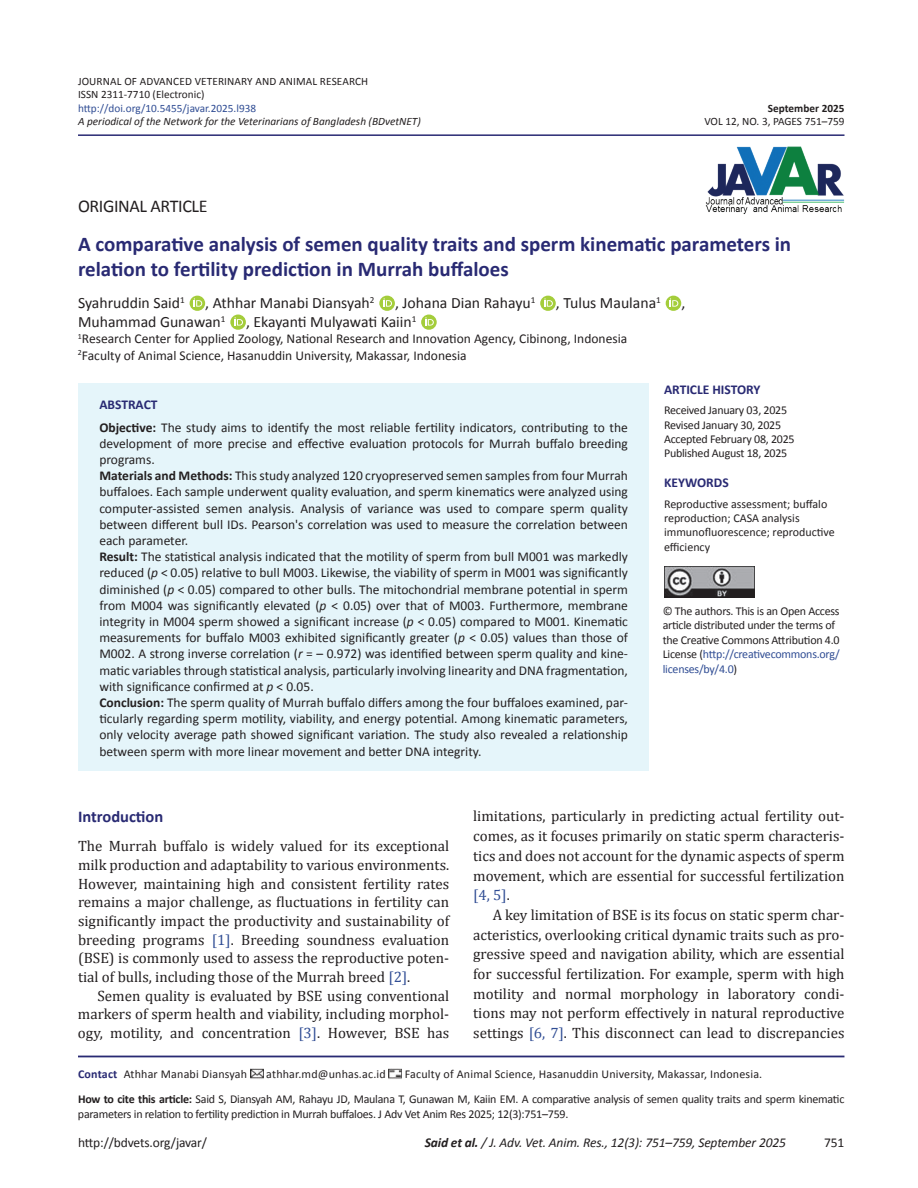
<style>
.page{position:relative;width:918px;height:1188px;background:#fff}
.page>*{position:absolute;margin:0;border:0;box-sizing:border-box;transform-origin:0 0}
.t1{font:700 21px/25.2px "Calibri";color:#292a73}
.t2{font:18px "Calibri";letter-spacing:-.02em;color:#231f20}
.t3{font:700 16.5px "Calibri";color:#292a73}
.t4{font:15.75px "Calibri";color:#231f20}
.t5{font:15px/19.6px "Cambria";color:#231f20;text-align:justify}
.t6{font:13.5px/16.2px "Calibri";color:#231f20}
.t7{font:italic 13.5px "Calibri";letter-spacing:-.01em;color:#231f20}
.t8{font:700 13.5px "Calibri";color:#292a73}
.t9{font:12px/14.4px "Calibri";letter-spacing:-.02em;color:#231f20}
.t10{font:12px/14.4px "Calibri";color:#231f20}
.t11{font:12px "Calibri";letter-spacing:.015em;color:#231f20}
.t12{font:11.25px/13.5px "Calibri";color:#231f20}
.t13{font:italic 11.25px "Calibri";color:#231f20}
.t14{font:11.25px "Calibri";color:#304d94}
.t15{font:700 11.25px "Calibri";color:#231f20}
.s1{font-weight:700;color:#292a73}
.s2{font-weight:700}
.s3{font-style:italic}
.s4{color:#304d94}
</style>
<div class="page">
<hr style="left:78px;top:134px;width:767px;height:2px;background:#292a73">
<svg style="left:193px;top:295px;width:12px;height:16px"></svg>
<svg style="left:189px;top:296px;width:16px;height:15px"></svg>
<svg style="left:194px;top:298px;width:8px;height:9px"></svg>
<svg style="left:379px;top:295px;width:16px;height:16px"></svg>
<svg style="left:379px;top:296px;width:16px;height:15px"></svg>
<svg style="left:384px;top:298px;width:8px;height:9px"></svg>
<svg style="left:540px;top:295px;width:16px;height:6px"></svg>
<svg style="left:540px;top:296px;width:16px;height:15px"></svg>
<svg style="left:544px;top:298px;width:9px;height:9px"></svg>
<svg style="left:665px;top:295px;width:16px;height:16px"></svg>
<svg style="left:666px;top:296px;width:15px;height:15px"></svg>
<svg style="left:670px;top:298px;width:8px;height:9px"></svg>
<svg style="left:230px;top:314px;width:16px;height:16px"></svg>
<svg style="left:235px;top:317px;width:8px;height:9px"></svg>
<svg style="left:421px;top:314px;width:16px;height:16px"></svg>
<svg style="left:425px;top:317px;width:9px;height:9px"></svg>
<hr style="left:78px;top:1056px;width:766px;height:1px;background:#292a73">
<svg style="left:250px;top:1068px;width:13px;height:11px"></svg>
<svg style="left:389px;top:1068px;width:13px;height:11px"></svg>
<img style="left:705px;top:146px;width:140px;height:69px">
<div style="left:78px;top:384px;width:571px;height:387px;background:#e5f5fa"></div>
<img style="left:664px;top:567px;width:91px;height:30px">
<p class="t12" style="left:78px;top:74px;width:292px">JOURNAL OF ADVANCED VETERINARY AND ANIMAL RESEARCH<br>ISSN 2311-7710 (Electronic)</p>
<p class="t14" style="left:78px;top:101px;width:180px">http://doi.org/10.5455/javar.2025.l938</p>
<p class="t15" style="left:768px;top:101px;width:78px">September 2025</p>
<p class="t13" style="left:78px;top:115px;width:344px">A periodical of the Network for the Veterinarians of Bangladesh (BDvetNET)</p>
<p class="t12" style="left:704px;top:114px;width:142px">VOL 12, NO. 3, PAGES 751–759</p>
<h2 class="t2" style="left:78px;top:195px;width:131px">ORIGINAL ARTICLE</h2>
<h1 class="t1" style="left:78px;top:230px;width:715px">A comparative analysis of semen quality traits and sperm kinematic parameters in relation to fertility prediction in Murrah buffaloes</h1>
<p class="t4" style="left:78px;top:293px;width:108px">Syahruddin Said<sup>1</sup></p>
<p class="t4" style="left:205px;top:293px;width:171px">, Athhar Manabi Diansyah<sup>2</sup></p>
<p class="t4" style="left:395px;top:293px;width:142px">, Johana Dian Rahayu<sup>1</sup></p>
<p class="t4" style="left:556px;top:293px;width:106px">, Tulus Maulana<sup>1</sup></p>
<p class="t4" style="left:681px;top:293px;width:5px">,</p>
<p class="t4" style="left:78px;top:312px;width:149px">Muhammad Gunawan<sup>1</sup></p>
<p class="t4" style="left:246px;top:312px;width:172px">, Ekayanti Mulyawati Kaiin<sup>1</sup></p>
<p class="t6" style="left:78px;top:330px;width:551px"><sup>1</sup>Research Center for Applied Zoology, National Research and Innovation Agency, Cibinong, Indonesia<br><sup>2</sup>Faculty of Animal Science, Hasanuddin University, Makassar, Indonesia</p>
<p class="t6" style="left:99px;top:393px;width:530px;line-height:22.2px"><span class="s1">ABSTRACT<br></span><span class="s2">Objective:</span> The study aims to identify the most reliable fertility indicators, contributing to the</p>
<p class="t6" style="left:99px;top:435px;width:530px">development of more precise and effective evaluation protocols for Murrah buffalo breeding programs.<br><span class="s2">Materials and Methods:</span> This study analyzed 120 cryopreserved semen samples from four Murrah buffaloes. Each sample underwent quality evaluation, and sperm kinematics were analyzed using computer-assisted semen analysis. Analysis of variance was used to compare sperm quality between different bull IDs. Pearson's correlation was used to measure the correlation between each parameter.<br><span class="s2">Result:</span> The statistical analysis indicated that the motility of sperm from bull M001 was markedly reduced (<span class="s3">p</span> &lt; 0.05) relative to bull M003. Likewise, the viability of sperm in M001 was significantly diminished (<span class="s3">p</span> &lt; 0.05) compared to other bulls. The mitochondrial membrane potential in sperm from M004 was significantly elevated (<span class="s3">p</span> &lt; 0.05) over that of M003. Furthermore, membrane integrity in M004 sperm showed a significant increase (<span class="s3">p</span> &lt; 0.05) compared to M001. Kinematic measurements for buffalo M003 exhibited significantly greater (<span class="s3">p</span> &lt; 0.05) values than those of M002. A strong inverse correlation (<span class="s3">r</span> = – 0.972) was identified between sperm quality and kine&shy;matic variables through statistical analysis, particularly involving linearity and DNA fragmentation, with significance confirmed at <span class="s3">p</span> &lt; 0.05.<br><span class="s2">Conclusion:</span> The sperm quality of Murrah buffalo differs among the four buffaloes examined, par&shy;ticularly regarding sperm motility, viability, and energy potential. Among kinematic parameters, only velocity average path showed significant variation. The study also revealed a relationship between sperm with more linear movement and better DNA integrity.</p>
<p class="t8" style="left:664px;top:381px;width:98px">ARTICLE HISTORY</p>
<p class="t9" style="left:664px;top:403px;width:132px">Received January 03, 2025<br>Revised January 30, 2025<br>Accepted February 08, 2025<br>Published August 18, 2025</p>
<p class="t8" style="left:664px;top:474px;width:66px">KEYWORDS</p>
<p class="t10" style="left:664px;top:496px;width:172px">Reproductive assessment; buffalo reproduction; CASA analysis immunofluorescence; reproductive efficiency</p>
<p class="t9" style="left:663px;top:603px;width:179px">© The authors. This is an Open Access article distributed under the terms of the Creative Commons Attribution 4.0<br>License (<span class="s4">http://creativecommons.org/ licenses/by/4.0</span>)</p>
<p class="t3" style="left:78px;top:806px;width:87px">Introduction</p>
<p class="t5" style="left:78px;top:837px;width:373px;line-height:18.6px">The Murrah buffalo is widely valued for its exceptional milk production and adaptability to various environments.<br>However, maintaining high and consistent fertility rates remains a major challenge, as fluctuations in fertility can significantly impact the productivity and sustainability of breeding programs <span class="s4">[1]</span>. Breeding soundness evaluation (BSE) is commonly used to assess the reproductive poten&shy;tial of bulls, including those of the Murrah breed <span class="s4">[2]</span>.</p>
<p class="t5" style="left:78px;top:986px;width:373px;line-height:18.8px;text-indent:20px">Semen quality is evaluated by BSE using conventional markers of sperm health and viability, including morphol&shy;ogy, motility, and concentration <span class="s4">[3]</span>. However, BSE has</p>
<p class="t5" style="left:473px;top:806px;width:373px">limitations, particularly in predicting actual fertility out&shy;comes, as it focuses primarily on static sperm characteris&shy;tics and does not account for the dynamic aspects of sperm movement, which are essential for successful fertilization <span class="s4">[4, 5]</span>.</p>
<p class="t5" style="left:473px;top:905px;width:373px;text-indent:19px">A key limitation of BSE is its focus on static sperm char&shy;acteristics, overlooking critical dynamic traits such as pro&shy;gressive speed and navigation ability, which are essential for successful fertilization. For example, sperm with high motility and normal morphology in laboratory condi&shy;tions may not perform effectively in natural reproductive settings <span class="s4">[6, 7]</span>. This disconnect can lead to discrepancies</p>
<p class="t9" style="left:78px;top:1061px;width:768px;line-height:24.9px;text-indent:327px">Faculty of Animal Science, Hasanuddin University, Makassar, Indonesia.<br><span class="s2">How to cite this article:</span> Said S, Diansyah AM, Rahayu JD, Maulana T, Gunawan M, Kaiin EM. A comparative analysis of semen quality traits and sperm kinematic</p>
<p class="t9" style="left:78px;top:1106px;width:492px">parameters in relation to fertility prediction in Murrah buffaloes. J Adv Vet Anim Res 2025; 12(3):751–759.</p>
<p class="t11" style="left:78px;top:1067px;width:171px"><span class="s1">Contact</span> Athhar Manabi Diansyah</p>
<p class="t11" style="left:266px;top:1067px;width:121px">athhar.md@unhas.ac.id</p>
<p class="t6" style="left:78px;top:1133px;width:131px">http://bdvets.org/javar/</p>
<p class="t7" style="left:425px;top:1134px;width:363px"><span class="s2">Said et al.</span> / J. Adv. Vet. Anim. Res., 12(3): 751–759, September 2025</p>
<p class="t6" style="left:824px;top:1133px;width:22px">751</p>
</div>
